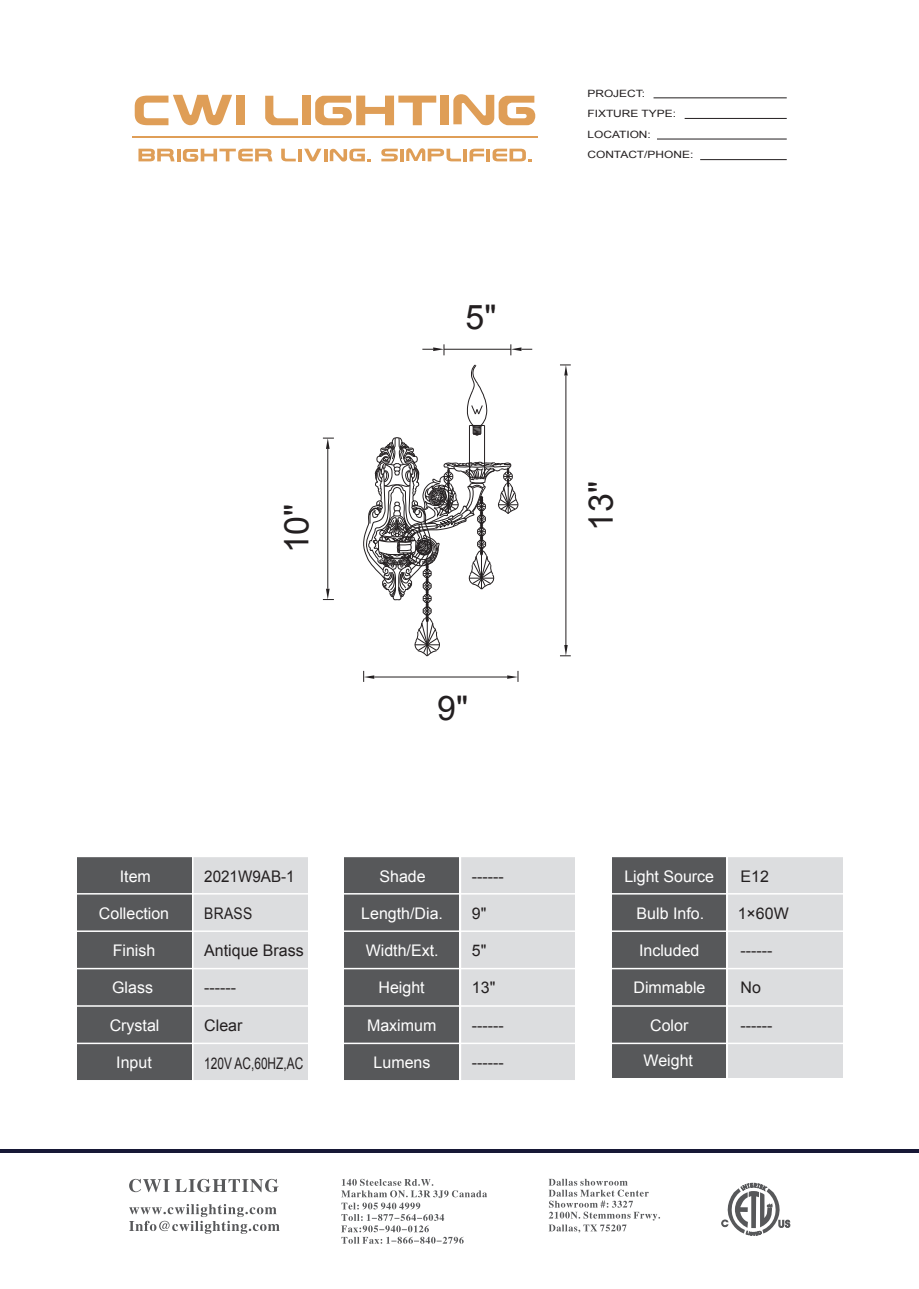
<style>
.page{position:relative;width:919px;height:1289px;background:#fff}
.page>*{position:absolute;margin:0;border:0;box-sizing:border-box;transform-origin:0 0}
.t1{font:33.9px "Arial";color:#231f20}
.t2{font:16.05px "Arial";color:#fff}
.t3{font:16.05px "Arial";color:#231f20}
.t4{font:16.05px "Arial";color:#231f20;scale:.74 1}
.t5{font:16.05px "Arial";color:#231f20;scale:.95 1}
.t6{font:16.05px "Arial";color:#231f20;scale:.87 1}
.t7{font:10.05px/20.5px "Arial";color:#231f20;scale:1.19 1}
</style>
<div class="page">
<hr style="left:132px;top:136px;width:406px;height:2px;background:#df9e57">
<svg style="left:135px;top:95px;width:97px;height:30px"></svg>
<div style="left:236px;top:96px;width:9px;height:29px;background:#df9e57"></div>
<svg style="left:265px;top:96px;width:33px;height:29px"></svg>
<svg style="left:315px;top:96px;width:121px;height:29px"></svg>
<svg style="left:453px;top:94px;width:82px;height:31px"></svg>
<div style="left:302px;top:96px;width:9px;height:29px;background:#df9e57"></div>
<div style="left:440px;top:96px;width:9px;height:29px;background:#df9e57"></div>
<svg style="left:281px;top:149px;width:15px;height:12px"></svg>
<hr style="left:298px;top:149px;width:4px;height:12px;background:#df9e57">
<svg style="left:381px;top:149px;width:17px;height:12px"></svg>
<hr style="left:400px;top:149px;width:4px;height:12px;background:#df9e57">
<svg style="left:469px;top:149px;width:15px;height:12px"></svg>
<hr style="left:486px;top:149px;width:4px;height:12px;background:#df9e57">
<hr style="left:463px;top:149px;width:4px;height:12px;background:#df9e57">
<svg style="left:492px;top:149px;width:40px;height:12px"></svg>
<svg style="left:304px;top:149px;width:67px;height:12px"></svg>
<svg style="left:406px;top:148px;width:55px;height:13px"></svg>
<svg style="left:138px;top:149px;width:134px;height:13px"></svg>
<hr style="left:653px;top:97px;width:133px;height:1px;background:#231f20">
<hr style="left:684px;top:118px;width:102px;height:1px;background:#231f20">
<hr style="left:657px;top:139px;width:129px;height:1px;background:#231f20">
<hr style="left:700px;top:159px;width:86px;height:1px;background:#231f20">
<hr style="left:0;top:1149px;width:918px;height:4px;background:#171836">
<div style="left:611px;top:856px;width:115px;height:221px;background:#57585a"></div>
<div style="left:77px;top:856px;width:114px;height:224px;background:#57585a"></div>
<div style="left:344px;top:856px;width:115px;height:224px;background:#57585a"></div>
<div style="left:728px;top:856px;width:114px;height:221px;background:#dcdddf"></div>
<div style="left:193px;top:856px;width:115px;height:224px;background:#dcdddf"></div>
<div style="left:460px;top:856px;width:115px;height:224px;background:#dcdddf"></div>
<hr style="left:76px;top:855px;width:767px;height:2px;background:#fff">
<hr style="left:76px;top:893px;width:767px;height:1px;background:#fff">
<hr style="left:76px;top:930px;width:767px;height:1px;background:#fff">
<hr style="left:76px;top:967px;width:767px;height:2px;background:#fff">
<hr style="left:76px;top:1005px;width:767px;height:1px;background:#fff">
<hr style="left:76px;top:1042px;width:767px;height:2px;background:#fff">
<hr style="left:76px;top:1079px;width:767px;height:2px;background:#fff">
<hr style="left:459px;top:840px;width:2px;height:240px;background:#fff">
<svg style="left:721px;top:1182px;width:69px;height:53px"></svg>
<svg style="left:341px;top:1178px;width:146px;height:65px"></svg>
<svg style="left:548px;top:1178px;width:112px;height:54px"></svg>
<svg style="left:129px;top:1178px;width:149px;height:14px"></svg>
<svg style="left:129px;top:1204px;width:150px;height:29px"></svg>
<hr style="left:444px;top:349px;width:67px;height:1px;background:#231f20">
<hr style="left:374px;top:676px;width:133px;height:1px;background:#231f20">
<svg style="left:363px;top:671px;width:11px;height:11px"></svg>
<svg style="left:507px;top:671px;width:11px;height:11px"></svg>
<svg style="left:422px;top:344px;width:22px;height:11px"></svg>
<svg style="left:510px;top:344px;width:22px;height:11px"></svg>
<hr style="left:327px;top:449px;width:1px;height:139px;background:#231f20">
<svg style="left:323px;top:438px;width:11px;height:11px"></svg>
<svg style="left:323px;top:588px;width:11px;height:12px"></svg>
<hr style="left:565px;top:375px;width:1px;height:270px;background:#231f20">
<svg style="left:560px;top:364px;width:10px;height:11px"></svg>
<svg style="left:560px;top:645px;width:10px;height:11px"></svg>
<svg style="left:363px;top:364px;width:155px;height:292px"></svg>
<h1 class="t1" style="left:465px;top:295px;width:32px">5"</h1>
<h1 class="t1" style="left:274px;top:553px;width:51px;rotate:-90deg">10"</h1>
<h1 class="t1" style="left:437px;top:685px;width:32px">9"</h1>
<p class="t2" style="left:120px;top:865px;width:33px">Item</p>
<p class="t2" style="left:99px;top:903px;width:72px">Collection</p>
<p class="t2" style="left:113px;top:940px;width:44px">Finish</p>
<p class="t2" style="left:112px;top:977px;width:42px">Glass</p>
<p class="t2" style="left:110px;top:1014px;width:51px">Crystal</p>
<p class="t2" style="left:116px;top:1051px;width:37px">Input</p>
<p class="t5" style="left:204px;top:865px;width:97px">2021W9AB-1</p>
<p class="t2" style="left:379px;top:865px;width:48px">Shade</p>
<p class="t2" style="left:361px;top:903px;width:83px">Length/Dia.</p>
<p class="t2" style="left:365px;top:940px;width:74px">Width/Ext.</p>
<p class="t2" style="left:378px;top:977px;width:48px">Height</p>
<p class="t2" style="left:367px;top:1014px;width:71px">Maximum</p>
<p class="t3" style="left:472px;top:865px;width:33px">------</p>
<p class="t3" style="left:472px;top:903px;width:16px">9"</p>
<p class="t6" style="left:204px;top:903px;width:57px">BRASS</p>
<p class="t3" style="left:204px;top:940px;width:101px">Antique Brass</p>
<p class="t3" style="left:472px;top:940px;width:16px">5"</p>
<p class="t3" style="left:472px;top:977px;width:25px">13"</p>
<p class="t3" style="left:472px;top:1014px;width:33px">------</p>
<p class="t3" style="left:472px;top:1051px;width:33px">------</p>
<p class="t3" style="left:204px;top:977px;width:33px">------</p>
<p class="t3" style="left:204px;top:1014px;width:40px">Clear</p>
<p class="t4" style="left:204px;top:1052px;width:135px">120V AC,60HZ,AC</p>
<p class="t2" style="left:373px;top:1051px;width:58px">Lumens</p>
<p class="t7" style="left:587px;top:83px;width:90px">PROJECT:<br>FIXTURE TYPE:<br>LOCATION:<br>CONTACT/PHONE:</p>
<h1 class="t1" style="left:578px;top:530px;width:51px;rotate:-90deg">13"</h1>
<p class="t2" style="left:624px;top:865px;width:91px">Light Source</p>
<p class="t2" style="left:636px;top:903px;width:69px">Bulb Info.</p>
<p class="t2" style="left:639px;top:940px;width:62px">Included</p>
<p class="t2" style="left:633px;top:977px;width:73px">Dimmable</p>
<p class="t2" style="left:650px;top:1014px;width:40px">Color</p>
<p class="t2" style="left:643px;top:1049px;width:51px">Weight</p>
<p class="t3" style="left:740px;top:865px;width:30px">E12</p>
<p class="t3" style="left:737px;top:903px;width:53px">1×60W</p>
<p class="t3" style="left:740px;top:940px;width:33px">------</p>
<p class="t3" style="left:740px;top:977px;width:22px">No</p>
<p class="t3" style="left:740px;top:1014px;width:33px">------</p>
</div>
